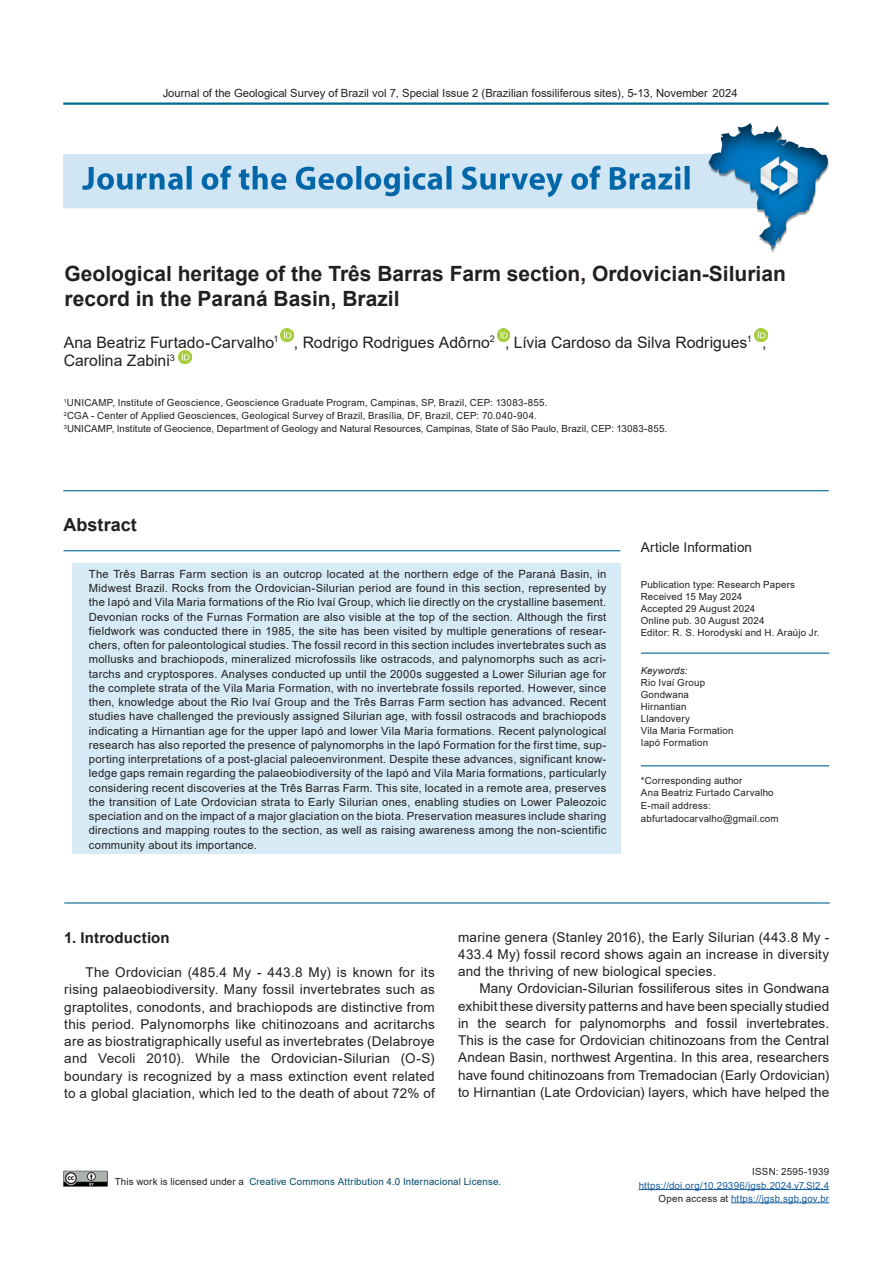
<style>
.page{position:relative;width:893px;height:1263px;background:#fff}
.page>*{position:absolute;margin:0;border:0;box-sizing:border-box;transform-origin:0 0}
.t1{font:700 21px/25.5px "Arial";color:#231f20}
.t2{font:700 18px "Arial";letter-spacing:.005em;color:#231f20}
.t3{font:15.75px/18.8px "Arial";color:#231f20}
.t4{font:700 15px "Arial";letter-spacing:.01em;color:#231f20}
.t5{font:13.5px/17.2px "Arial";letter-spacing:.015em;color:#231f20;text-align:justify}
.t6{font:11.25px/14.2px "Arial";color:#231f20;text-align:justify}
.t7{font:9.75px/12px "Arial";letter-spacing:.015em;color:#231f20}
.t8{font:9.75px/13.4px "Arial";letter-spacing:.02em;color:#175d9e;text-align:right}
.t9{font:9.75px "Arial";letter-spacing:.02em;color:#004a6a}
.t10{font:italic 9.75px "Arial";letter-spacing:.015em;color:#231f20}
.s1{color:#231f20}
</style>
<div class="page">
<div style="left:72px;top:564px;width:548px;height:290px;background:#d6ebf5"></div>
<hr style="left:64px;top:550px;width:556px;height:1px;background:#006991">
<hr style="left:641px;top:652px;width:188px;height:2px;background:#006991">
<hr style="left:641px;top:765px;width:188px;height:1px;background:#006991">
<hr style="left:639px;top:1189px;width:190px;height:1px;background:#175d9e">
<hr style="left:731px;top:1202px;width:98px;height:1px;background:#175d9e">
<hr style="left:63px;top:102px;width:766px;height:3px;background:#006991">
<hr style="left:64px;top:902px;width:766px;height:1px;background:#006991">
<img style="left:64px;top:123px;width:765px;height:129px">
<img style="left:64px;top:1170px;width:43px;height:16px">
<svg style="left:280px;top:329px;width:13px;height:13px"></svg>
<svg style="left:497px;top:329px;width:13px;height:13px"></svg>
<svg style="left:755px;top:329px;width:12px;height:13px"></svg>
<svg style="left:178px;top:351px;width:13px;height:12px"></svg>
<hr style="left:63px;top:490px;width:766px;height:1px;background:#006991">
<p class="t6" style="left:163px;top:86px;width:576px">Journal of the Geological Survey of Brazil vol 7, Special Issue 2 (Brazilian fossiliferous sites), 5-13, November 2024</p>
<h1 class="t1" style="left:65px;top:261px;width:723px">Geological heritage of the Três Barras Farm section, Ordovician-Silurian record in the Paraná Basin, Brazil</h1>
<h3 class="t3" style="left:64px;top:333px;width:704px">Ana Beatriz Furtado-Carvalho<sup>1</sup> , Rodrigo Rodrigues Adôrno<sup>2</sup> , Lívia Cardoso da Silva Rodrigues<sup>1</sup> ,<br>Carolina Zabini<sup>3</sup></h3>
<p class="t7" style="left:64px;top:396px;width:605px;line-height:12.8px"><sup>1</sup>UNICAMP, Institute of Geoscience, Geoscience Graduate Program, Campinas, SP, Brazil, CEP: 13083-855.<br><sup>2</sup>CGA - Center of Applied Geosciences, Geological Survey of Brazil, Brasília, DF, Brazil, CEP: 70.040-904.<br><sup>3</sup>UNICAMP, Institute of Geocience, Department of Geology and Natural Resources, Campinas, State of São Paulo, Brazil, CEP: 13083-855.</p>
<h2 class="t2" style="left:63px;top:512px;width:75px">Abstract</h2>
<p class="t6" style="left:89px;top:567px;width:519px">The Três Barras Farm section is an outcrop located at the northern edge of the Paraná Basin, in Midwest Brazil. Rocks from the Ordovician-Silurian period are found in this section, represented by the Iapó and Vila Maria formations of the Rio Ivaí Group, which lie directly on the crystalline basement.<br>Devonian rocks of the Furnas Formation are also visible at the top of the section. Although the first fieldwork was conducted there in 1985, the site has been visited by multiple generations of resear&shy;chers, often for paleontological studies. The fossil record in this section includes invertebrates such as mollusks and brachiopods, mineralized microfossils like ostracods, and palynomorphs such as acri&shy;tarchs and cryptospores. Analyses conducted up until the 2000s suggested a Lower Silurian age for the complete strata of the Vila Maria Formation, with no invertebrate fossils reported. However, since then, knowledge about the Rio Ivaí Group and the Três Barras Farm section has advanced. Recent studies have challenged the previously assigned Silurian age, with fossil ostracods and brachiopods indicating a Hirnantian age for the upper Iapó and lower Vila Maria formations. Recent palynological research has also reported the presence of palynomorphs in the Iapó Formation for the first time, sup&shy;porting interpretations of a post-glacial paleoenvironment. Despite these advances, significant know&shy;ledge gaps remain regarding the palaeobiodiversity of the Iapó and Vila Maria formations, particularly considering recent discoveries at the Três Barras Farm. This site, located in a remote area, preserves the transition of Late Ordovician strata to Early Silurian ones, enabling studies on Lower Paleozoic speciation and on the impact of a major glaciation on the biota. Preservation measures include sharing directions and mapping routes to the section, as well as raising awareness among the non-scientific community about its importance.</p>
<p class="t5" style="left:641px;top:539px;width:113px">Article Information</p>
<p class="t7" style="left:641px;top:578px;width:180px">Publication type: Research Papers<br>Received 15 May 2024<br>Accepted 29 August 2024<br>Online pub. 30 August 2024<br>Editor: R. S. Horodyski and H. Araújo Jr.</p>
<p class="t10" style="left:641px;top:664px;width:48px">Keywords:</p>
<p class="t7" style="left:641px;top:676px;width:94px">Rio Ivaí Group<br>Gondwana<br>Hirnantian<br>Llandovery<br>Vila Maria Formation<br>Iapó Formation</p>
<p class="t7" style="left:641px;top:774px;width:139px;line-height:12.8px">*Corresponding author<br>Ana Beatriz Furtado Carvalho<br>E-mail address: abfurtadocarvalho@gmail.com</p>
<h3 class="t4" style="left:64px;top:927px;width:107px">1. Introduction</h3>
<p class="t5" style="left:64px;top:964px;width:372px;text-indent:21px">The Ordovician (485.4 My - 443.8 My) is known for its rising palaeobiodiversity. Many fossil invertebrates such as graptolites, conodonts, and brachiopods are distinctive from this period. Palynomorphs like chitinozoans and acritarchs are as biostratigraphically useful as invertebrates (Delabroye and Vecoli 2010). While the Ordovician-Silurian (O-S) boundary is recognized by a mass extinction event related to a global glaciation, which led to the death of about 72% of</p>
<p class="t5" style="left:458px;top:928px;width:373px">marine genera (Stanley 2016), the Early Silurian (443.8 My - 433.4 My) fossil record shows again an increase in diversity and the thriving of new biological species.</p>
<p class="t5" style="left:458px;top:980px;width:372px;text-indent:21px">Many Ordovician-Silurian fossiliferous sites in Gondwana exhibit these diversity patterns and have been specially studied in the search for palynomorphs and fossil invertebrates.<br>This is the case for Ordovician chitinozoans from the Central Andean Basin, northwest Argentina. In this area, researchers have found chitinozoans from Tremadocian (Early Ordovician) to Hirnantian (Late Ordovician) layers, which have helped the</p>
<p class="t9" style="left:115px;top:1175px;width:388px"><span class="s1">This work is licensed under a</span> Creative Commons Attribution 4.0 Internacional License.</p>
<p class="t7" style="left:752px;top:1166px;width:78px">ISSN: 2595-1939</p>
<p class="t8" style="left:639px;top:1178px;width:192px">https://doi.org/10.29396/jgsb.2024.v7.Sl2.4<br><span class="s1">Open access at</span> https://jgsb.sgb.gov.br</p>
</div>
